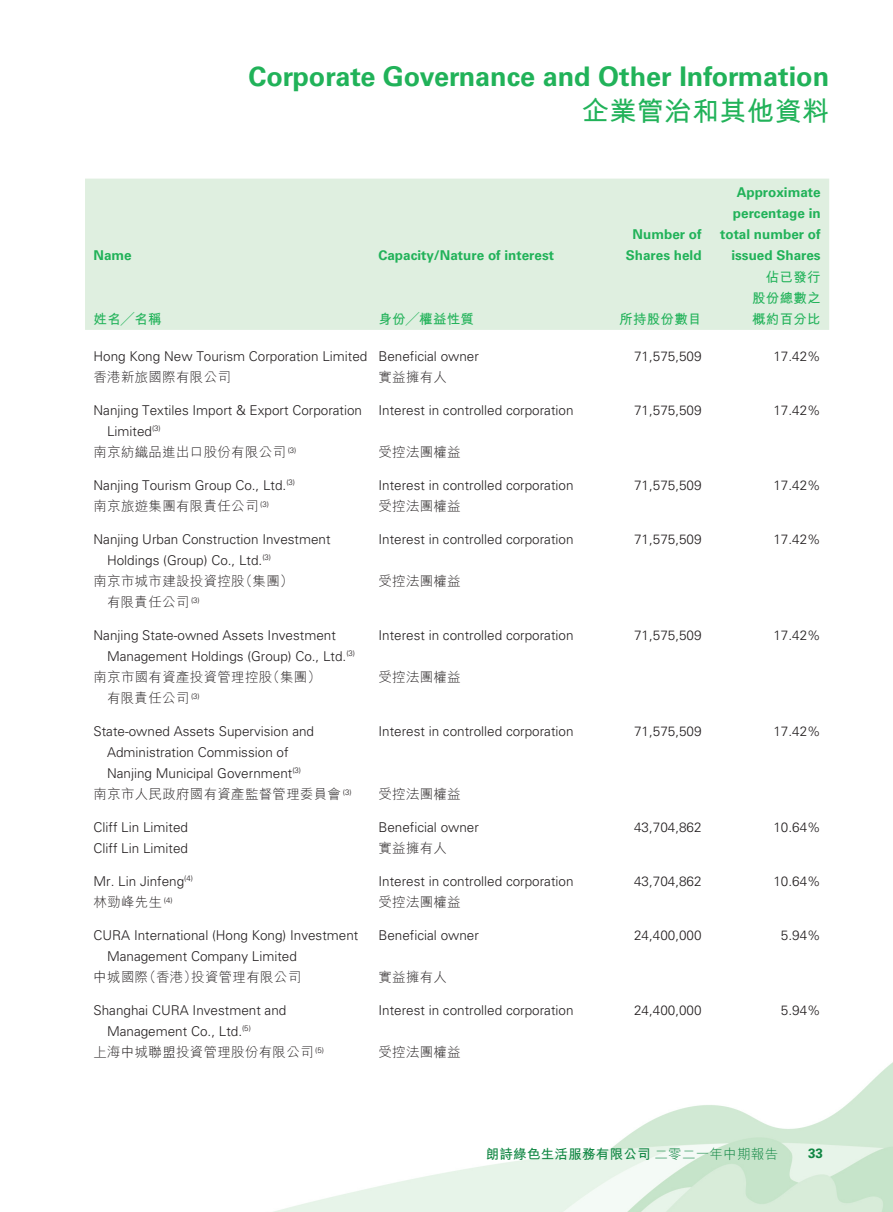
<style>
.page{position:relative;width:893px;height:1212px;background:#fff}
.page>*{position:absolute;margin:0;border:0;box-sizing:border-box;transform-origin:0 0}
.t1{font:700 27px "Univers LT Std";color:#21b259}
.t2{font:700 27px "M Hei HK";letter-spacing:.02em;color:#21b259}
._50_Table_txt{font:300 13.5px "Univers LT Std";color:#231f20}
._50_Table_txt-2{font:300 13.5px "M Hei HK";letter-spacing:.02em;color:#231f20}
._50_Table_txt-3{font:700 13.5px "Univers LT Std";color:#21b259}
._50_Table_txt-4{font:700 13.5px "M Hei HK";letter-spacing:.02em;color:#21b259}
.t3{font:700 13.5px "M Hei HK";letter-spacing:.02em;color:#0f8642}
.t4{font:700 13.5px "Univers LT Std";color:#0f8642}
.s1{font-weight:300}
</style>
<div class="page">
<img style="left:273px;top:1062px;width:620px;height:150px">
<div style="left:85px;top:179px;width:744px;height:151px;background:#dfefe0"></div>
<h1 class="t1" style="left:248px;top:61px;width:582px">Corporate Governance and Other Information</h1>
<h1 class="t2" style="left:582px;top:91px;width:249px">企業管治和其他資料</h1>
<p class="_50_Table_txt-3" style="left:94px;top:248px;width:40px">Name</p>
<p class="_50_Table_txt-3" style="left:378px;top:248px;width:177px">Capacity/Nature of interest</p>
<p class="_50_Table_txt-3" style="left:633px;top:227px;width:70px">Number of</p>
<p class="_50_Table_txt-3" style="left:626px;top:248px;width:77px">Shares held</p>
<p class="_50_Table_txt-4" style="left:94px;top:309px;width:70px">姓名╱名稱</p>
<p class="_50_Table_txt-4" style="left:378px;top:309px;width:97px">身份╱權益性質</p>
<p class="_50_Table_txt-4" style="left:619px;top:309px;width:84px">所持股份數目</p>
<p class="_50_Table_txt-3" style="left:737px;top:185px;width:86px">Approximate</p>
<p class="_50_Table_txt-3" style="left:733px;top:206px;width:89px">percentage in</p>
<p class="_50_Table_txt-3" style="left:720px;top:227px;width:102px">total number of</p>
<p class="_50_Table_txt-3" style="left:731px;top:248px;width:91px">issued Shares</p>
<p class="_50_Table_txt-4" style="left:766px;top:267px;width:56px">佔已發行</p>
<p class="_50_Table_txt-4" style="left:752px;top:288px;width:70px">股份總數之</p>
<p class="_50_Table_txt-4" style="left:752px;top:309px;width:70px">概約百分比</p>
<p class="_50_Table_txt" style="left:94px;top:348px;width:275px">Hong Kong New Tourism Corporation Limited</p>
<p class="_50_Table_txt" style="left:378px;top:348px;width:102px">Beneficial owner</p>
<p class="_50_Table_txt" style="left:634px;top:348px;width:69px">71,575,509</p>
<p class="_50_Table_txt" style="left:773px;top:348px;width:49px">17.42%</p>
<p class="_50_Table_txt-2" style="left:94px;top:370px;width:139px">香港新旅國際有限公司</p>
<p class="_50_Table_txt-2" style="left:378px;top:370px;width:70px">實益擁有人</p>
<p class="_50_Table_txt" style="left:94px;top:402px;width:270px">Nanjing Textiles Import &amp; Export Corporation</p>
<p class="_50_Table_txt" style="left:107px;top:423px;width:55px">Limited<sup>(3)</sup></p>
<p class="_50_Table_txt" style="left:378px;top:402px;width:197px">Interest in controlled corporation</p>
<p class="_50_Table_txt" style="left:634px;top:402px;width:69px">71,575,509</p>
<p class="_50_Table_txt" style="left:773px;top:402px;width:49px">17.42%</p>
<p class="_50_Table_txt-2" style="left:94px;top:445px;width:204px">南京紡織品進出口股份有限公司 <sup>(3)</sup></p>
<p class="_50_Table_txt-2" style="left:378px;top:445px;width:84px">受控法團權益</p>
<p class="_50_Table_txt" style="left:94px;top:477px;width:203px">Nanjing Tourism Group Co., Ltd.<sup>(3)</sup></p>
<p class="_50_Table_txt" style="left:378px;top:477px;width:197px">Interest in controlled corporation</p>
<p class="_50_Table_txt" style="left:634px;top:477px;width:69px">71,575,509</p>
<p class="_50_Table_txt" style="left:773px;top:477px;width:49px">17.42%</p>
<p class="_50_Table_txt-2" style="left:94px;top:499px;width:177px">南京旅遊集團有限責任公司 <sup>(3)</sup></p>
<p class="_50_Table_txt-2" style="left:378px;top:499px;width:84px">受控法團權益</p>
<p class="_50_Table_txt" style="left:94px;top:531px;width:239px">Nanjing Urban Construction Investment</p>
<p class="_50_Table_txt" style="left:107px;top:552px;width:166px">Holdings (Group) Co., Ltd.<sup>(3)</sup></p>
<p class="_50_Table_txt" style="left:378px;top:531px;width:197px">Interest in controlled corporation</p>
<p class="_50_Table_txt" style="left:634px;top:531px;width:69px">71,575,509</p>
<p class="_50_Table_txt" style="left:773px;top:531px;width:49px">17.42%</p>
<p class="_50_Table_txt-2" style="left:94px;top:574px;width:201px">南京市城市建設投資控股（集團）</p>
<p class="_50_Table_txt-2" style="left:107px;top:595px;width:94px">有限責任公司 <sup>(3)</sup></p>
<p class="_50_Table_txt-2" style="left:378px;top:574px;width:84px">受控法團權益</p>
<p class="_50_Table_txt" style="left:94px;top:627px;width:244px">Nanjing State-owned Assets Investment</p>
<p class="_50_Table_txt" style="left:107px;top:648px;width:250px">Management Holdings (Group) Co., Ltd.<sup>(3)</sup></p>
<p class="_50_Table_txt" style="left:378px;top:627px;width:197px">Interest in controlled corporation</p>
<p class="_50_Table_txt" style="left:634px;top:627px;width:69px">71,575,509</p>
<p class="_50_Table_txt" style="left:773px;top:627px;width:49px">17.42%</p>
<p class="_50_Table_txt-2" style="left:94px;top:670px;width:229px">南京市國有資產投資管理控股（集團）</p>
<p class="_50_Table_txt-2" style="left:107px;top:691px;width:94px">有限責任公司 <sup>(3)</sup></p>
<p class="_50_Table_txt-2" style="left:378px;top:670px;width:84px">受控法團權益</p>
<p class="_50_Table_txt" style="left:94px;top:723px;width:222px">State-owned Assets Supervision and</p>
<p class="_50_Table_txt" style="left:107px;top:744px;width:183px">Administration Commission of</p>
<p class="_50_Table_txt" style="left:107px;top:765px;width:196px">Nanjing Municipal Government<sup>(3)</sup></p>
<p class="_50_Table_txt" style="left:378px;top:723px;width:197px">Interest in controlled corporation</p>
<p class="_50_Table_txt" style="left:634px;top:723px;width:69px">71,575,509</p>
<p class="_50_Table_txt" style="left:773px;top:723px;width:49px">17.42%</p>
<p class="_50_Table_txt-2" style="left:94px;top:787px;width:260px">南京市人民政府國有資產監督管理委員會 <sup>(3)</sup></p>
<p class="_50_Table_txt-2" style="left:378px;top:787px;width:84px">受控法團權益</p>
<p class="_50_Table_txt" style="left:94px;top:819px;width:96px">Cliff Lin Limited</p>
<p class="_50_Table_txt" style="left:378px;top:819px;width:102px">Beneficial owner</p>
<p class="_50_Table_txt" style="left:634px;top:819px;width:69px">43,704,862</p>
<p class="_50_Table_txt" style="left:773px;top:819px;width:49px">10.64%</p>
<p class="_50_Table_txt" style="left:94px;top:840px;width:96px">Cliff Lin Limited</p>
<p class="_50_Table_txt-2" style="left:378px;top:841px;width:70px">實益擁有人</p>
<p class="_50_Table_txt" style="left:94px;top:873px;width:101px">Mr. Lin Jinfeng<sup>(4)</sup></p>
<p class="_50_Table_txt" style="left:378px;top:873px;width:197px">Interest in controlled corporation</p>
<p class="_50_Table_txt" style="left:634px;top:873px;width:69px">43,704,862</p>
<p class="_50_Table_txt" style="left:773px;top:873px;width:49px">10.64%</p>
<p class="_50_Table_txt-2" style="left:94px;top:895px;width:81px">林勁峰先生 <sup>(4)</sup></p>
<p class="_50_Table_txt-2" style="left:378px;top:895px;width:84px">受控法團權益</p>
<p class="_50_Table_txt" style="left:94px;top:927px;width:266px">CURA International (Hong Kong) Investment</p>
<p class="_50_Table_txt" style="left:107px;top:948px;width:191px">Management Company Limited</p>
<p class="_50_Table_txt" style="left:378px;top:927px;width:102px">Beneficial owner</p>
<p class="_50_Table_txt" style="left:634px;top:927px;width:69px">24,400,000</p>
<p class="_50_Table_txt" style="left:781px;top:927px;width:41px">5.94%</p>
<p class="_50_Table_txt-2" style="left:94px;top:970px;width:209px">中城國際（香港）投資管理有限公司</p>
<p class="_50_Table_txt-2" style="left:378px;top:970px;width:70px">實益擁有人</p>
<p class="_50_Table_txt" style="left:94px;top:1002px;width:194px">Shanghai CURA Investment and</p>
<p class="_50_Table_txt" style="left:107px;top:1023px;width:145px">Management Co., Ltd.<sup>(5)</sup></p>
<p class="_50_Table_txt" style="left:378px;top:1002px;width:197px">Interest in controlled corporation</p>
<p class="_50_Table_txt" style="left:634px;top:1002px;width:69px">24,400,000</p>
<p class="_50_Table_txt" style="left:781px;top:1002px;width:41px">5.94%</p>
<p class="_50_Table_txt-2" style="left:94px;top:1045px;width:232px">上海中城聯盟投資管理股份有限公司 <sup>(5)</sup></p>
<p class="_50_Table_txt-2" style="left:378px;top:1045px;width:84px">受控法團權益</p>
<p class="t3" style="left:486px;top:1144px;width:294px">朗詩綠色生活服務有限公司<span class="s1">二零二一年中期報告</span></p>
<p class="t4" style="left:808px;top:1145px;width:17px">33</p>
</div>
